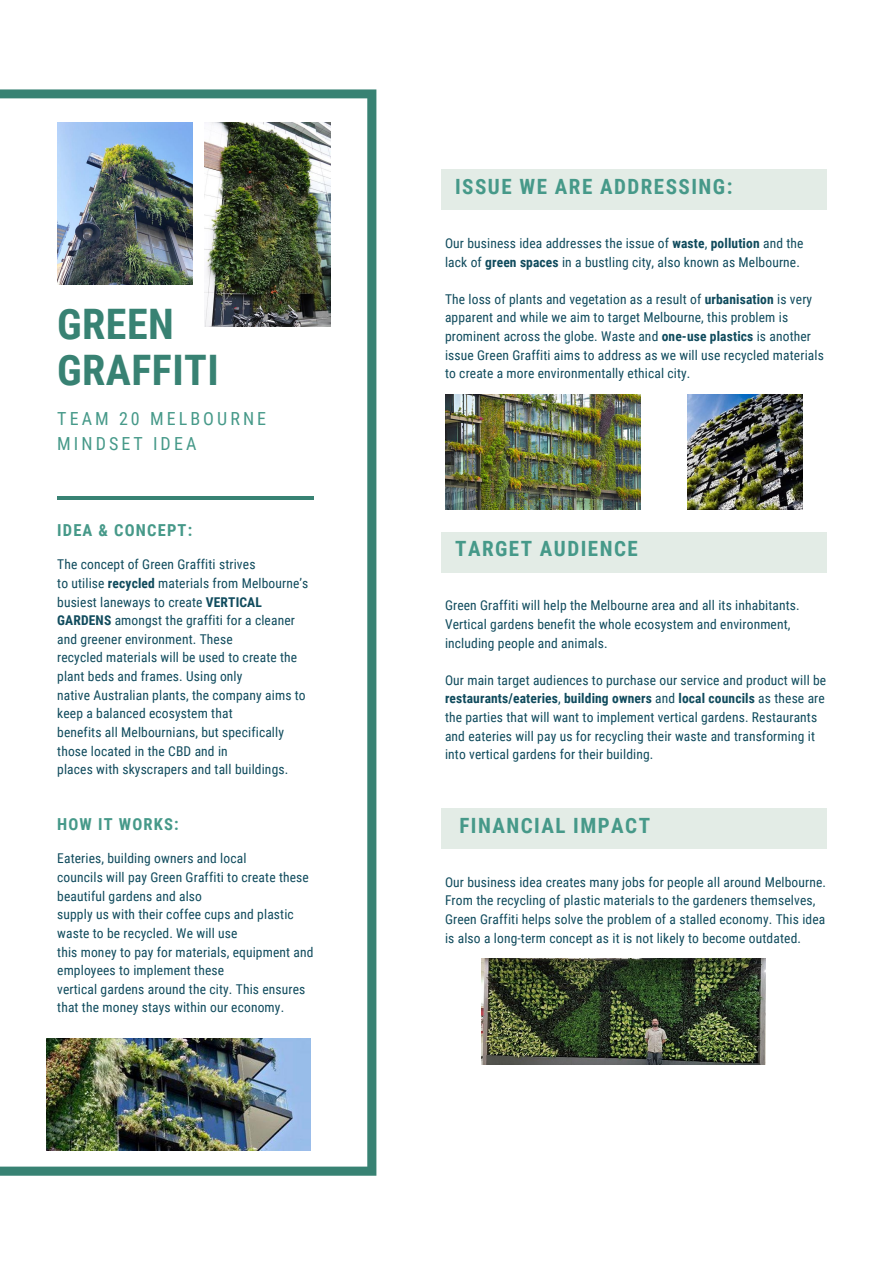
<style>
.page{position:relative;width:894px;height:1264px;background:#fff}
.page>*{position:absolute;margin:0;border:0;box-sizing:border-box;transform-origin:0 0}
.t1{font:700 42px/46px "Roboto Condensed";letter-spacing:.01em;color:#388273}
.t2{font:700 21px "Roboto Condensed";letter-spacing:.07em;color:#469989}
.t3{font:18px/25.2px "Roboto Condensed";letter-spacing:.17em;color:#469989}
.t4{font:700 16.5px "Roboto Condensed";letter-spacing:.07em;color:#469989}
.t5{font:13.5px/18.6px "Roboto Condensed";letter-spacing:.01em;color:#104b5d}
.s1{font-weight:700}
</style>
<div class="page">
<div style="left:440px;top:169px;width:386px;height:41px;background:#e3ece6"></div>
<svg style="left:0;top:89px;width:376px;height:1086px"></svg>
<hr style="left:57px;top:496px;width:257px;height:3px;background:#388273">
<img style="left:57px;top:123px;width:135px;height:162px">
<img style="left:204px;top:123px;width:126px;height:203px">
<img style="left:46px;top:1038px;width:265px;height:112px">
<div style="left:440px;top:532px;width:386px;height:40px;background:#e3ece6"></div>
<div style="left:440px;top:808px;width:386px;height:40px;background:#e3ece6"></div>
<img style="left:445px;top:394px;width:195px;height:115px">
<img style="left:687px;top:394px;width:114px;height:115px">
<img style="left:481px;top:958px;width:284px;height:106px">
<h1 class="t1" style="left:57px;top:301px;width:163px">GREEN<br>GRAFFITI</h1>
<h3 class="t3" style="left:57px;top:406px;width:210px">TEAM 20 MELBOURNE<br>MINDSET IDEA</h3>
<p class="t4" style="left:57px;top:521px;width:136px">IDEA &amp; CONCEPT:</p>
<p class="t5" style="left:57px;top:555px;width:252px">The concept of Green Graffiti strives<br>to utilise <span class="s1">recycled</span> materials from Melbourne’s busiest laneways to create <span class="s1">VERTICAL GARDENS</span> amongst the graffiti for a cleaner and greener environment. These<br>recycled materials will be used to create the plant beds and frames. Using only<br>native Australian plants, the company aims to keep a balanced ecosystem that<br>benefits all Melbournians, but specifically those located in the CBD and in<br>places with skyscrapers and tall buildings.</p>
<p class="t4" style="left:57px;top:815px;width:123px">HOW IT WORKS:</p>
<p class="t5" style="left:57px;top:849px;width:258px">Eateries, building owners and local<br>councils will pay Green Graffiti to create these beautiful gardens and also<br>supply us with their coffee cups and plastic waste to be recycled. We will use<br>this money to pay for materials, equipment and employees to implement these<br>vertical gardens around the city. This ensures that the money stays within our economy.</p>
<h2 class="t2" style="left:455px;top:174px;width:279px">ISSUE WE ARE ADDRESSING:</h2>
<p class="t5" style="left:445px;top:234px;width:360px">Our business idea addresses the issue of <span class="s1">waste</span>, <span class="s1">pollution</span> and the lack of <span class="s1">green spaces</span> in a bustling city, also known as Melbourne.</p>
<p class="t5" style="left:445px;top:290px;width:380px">The loss of plants and vegetation as a result of <span class="s1">urbanisation</span> is very apparent and while we aim to target Melbourne, this problem is prominent across the globe. Waste and <span class="s1">one-use plastics</span> is another issue Green Graffiti aims to address as we will use recycled materials to create a more environmentally ethical city.</p>
<h2 class="t2" style="left:455px;top:537px;width:184px">TARGET AUDIENCE</h2>
<p class="t5" style="left:445px;top:596px;width:356px">Green Graffiti will help the Melbourne area and all its inhabitants.<br>Vertical gardens benefit the whole ecosystem and environment, including people and animals.</p>
<p class="t5" style="left:445px;top:671px;width:382px">Our main target audiences to purchase our service and product will be <span class="s1">restaurants/eateries</span>, <span class="s1">building owners</span> and <span class="s1">local councils</span> as these are the parties that will want to implement vertical gardens. Restaurants and eateries will pay us for recycling their waste and transforming it into vertical gardens for their building.</p>
<h2 class="t2" style="left:459px;top:813px;width:192px">FINANCIAL IMPACT</h2>
<p class="t5" style="left:445px;top:872px;width:382px">Our business idea creates many jobs for people all around Melbourne.<br>From the recycling of plastic materials to the gardeners themselves, Green Graffiti helps solve the problem of a stalled economy. This idea is also a long-term concept as it is not likely to become outdated.</p>
</div>
